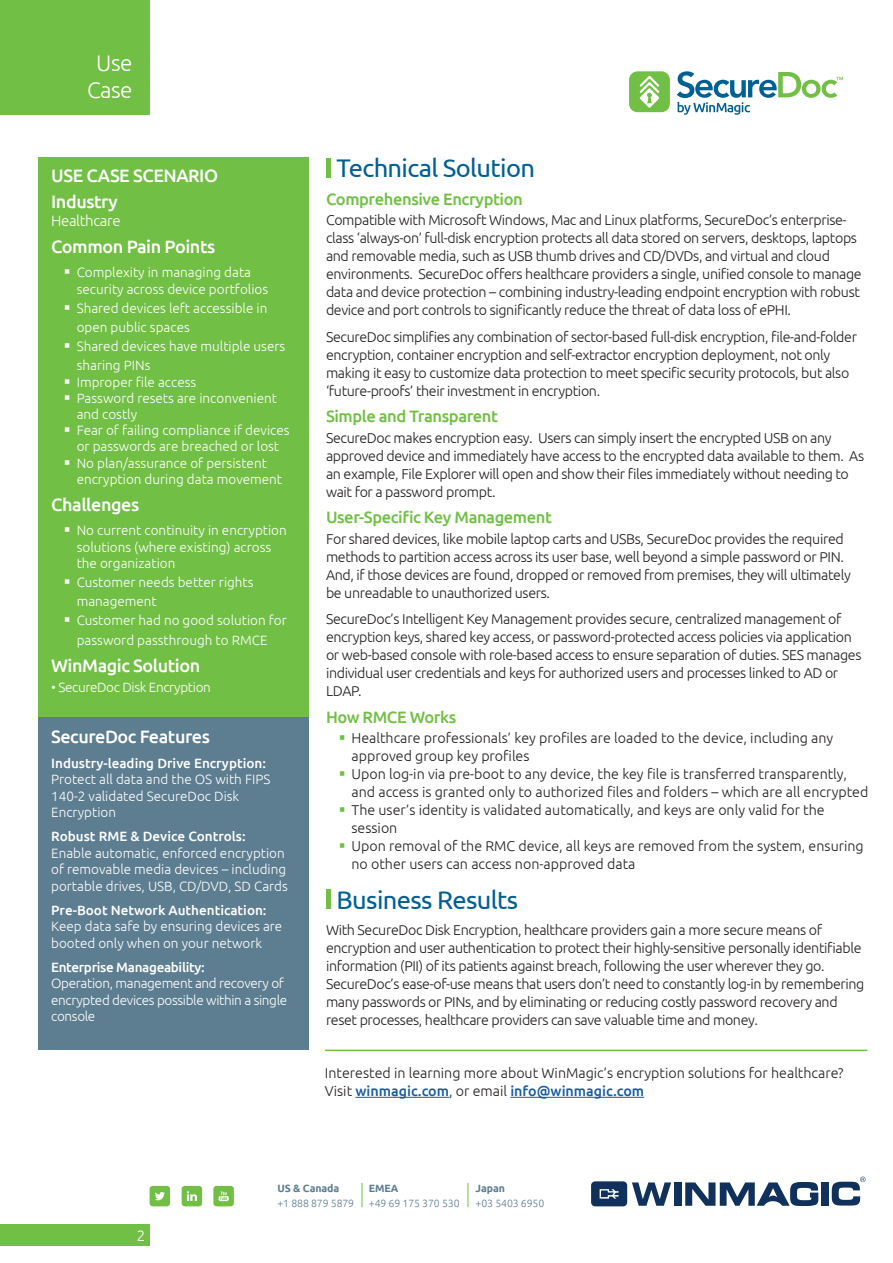
<style>
.page{position:relative;width:893px;height:1263px;background:#fff}
.page>*{position:absolute;margin:0;border:0;box-sizing:border-box;transform-origin:0 0}
.t1{font:25.5px "Ubuntu";letter-spacing:-.025em;color:#016093}
.t2{font:300 22.5px "Ubuntu";letter-spacing:-.025em;color:#fff}
.t3{font:500 18px "Ubuntu";letter-spacing:-.025em;color:#fff}
.t4{font:500 16.5px "Ubuntu";letter-spacing:-.025em;color:#71bf44}
.t5{font:300 15px "Ubuntu";letter-spacing:-.025em;color:#fff}
.t6{font:300 14.25px/18px "Ubuntu";letter-spacing:-.025em;color:#231f20}
.t7{font:300 14.25px/18px "Ubuntu";color:#231f20}
.Paragraph_Style_1{font:300 13.5px/16.5px "Ubuntu";color:#fff}
.Paragraph_Style_1-2{font:300 13.5px/16.5px "Ubuntu";letter-spacing:-.025em;color:#fff}
.t8{font:300 10.5px/15px "Ubuntu";letter-spacing:-.01em;color:#5d7d90}
.s1{font-weight:500}
.s2{color:#71bf44}
.s3{font-weight:500;color:#175d9e}
.s4{font-weight:700}
</style>
<div class="page">
<div style="left:821px;top:1182px;width:7px;height:24px;background:#0f315b"></div>
<svg style="left:685px;top:1182px;width:133px;height:24px"></svg>
<div style="left:674px;top:1182px;width:7px;height:24px;background:#0f315b"></div>
<svg style="left:591px;top:1181px;width:80px;height:25px"></svg>
<svg style="left:832px;top:1176px;width:34px;height:29px"></svg>
<svg style="left:150px;top:1186px;width:20px;height:20px"></svg>
<svg style="left:182px;top:1186px;width:20px;height:20px"></svg>
<svg style="left:213px;top:1186px;width:21px;height:20px"></svg>
<svg style="left:468px;top:1183px;width:1px;height:24px"></svg>
<svg style="left:362px;top:1183px;width:1px;height:24px"></svg>
<hr style="left:355px;top:1097px;width:94px;height:1px;background:#175d9e">
<hr style="left:510px;top:1097px;width:134px;height:1px;background:#175d9e">
<hr style="left:326px;top:158px;width:4px;height:19px;background:#71bf44">
<hr style="left:326px;top:889px;width:4px;height:19px;background:#71bf44">
<div style="left:629px;top:71px;width:41px;height:41px;background:#71bf44;border-radius:8px"></div>
<svg style="left:640px;top:76px;width:19px;height:32px"></svg>
<svg style="left:677px;top:71px;width:166px;height:44px"></svg>
<div style="left:0;top:0;width:149px;height:115px;background:#71bf44"></div>
<div style="left:39px;top:157px;width:270px;height:560px;background:#71bf44"></div>
<div style="left:39px;top:717px;width:270px;height:332px;background:#5d7d90"></div>
<hr style="left:325px;top:1049px;width:542px;height:2px;background:#71bf44">
<div style="left:0;top:1225px;width:149px;height:21px;background:#71bf44"></div>
<p class="t2" style="left:96px;top:49px;width:38px">Use</p>
<p class="t2" style="left:87px;top:76px;width:47px">Case</p>
<p class="t3" style="left:51px;top:164px;width:169px">USE CASE SCENARIO</p>
<p class="t3" style="left:51px;top:190px;width:68px">Industry</p>
<p class="t5" style="left:51px;top:212px;width:71px">Healthcare</p>
<p class="t3" style="left:51px;top:235px;width:166px">Common Pain Points</p>
<p class="Paragraph_Style_1" style="left:77px;top:264px;width:193px;text-indent:-13px">▪ Complexity in managing data security across device portfolios</p>
<p class="Paragraph_Style_1" style="left:77px;top:298px;width:192px;line-height:19.2px;text-indent:-13px">▪ Shared devices left accessible in open public spaces</p>
<p class="Paragraph_Style_1" style="left:77px;top:336px;width:210px;line-height:19.2px;text-indent:-13px">▪ Shared devices have multiple users sharing PINs</p>
<p class="Paragraph_Style_1" style="left:64px;top:373px;width:134px">▪ Improper file access</p>
<p class="Paragraph_Style_1" style="left:77px;top:389px;width:202px;text-indent:-13px">▪ Password resets are inconvenient and costly</p>
<p class="Paragraph_Style_1" style="left:64px;top:422px;width:227px;text-align:center">▪ Fear of failing compliance if devices or passwords are breached or lost</p>
<p class="Paragraph_Style_1" style="left:77px;top:454px;width:207px;text-indent:-13px">▪ No plan/assurance of persistent encryption during data movement</p>
<p class="t3" style="left:51px;top:493px;width:90px">Challenges</p>
<p class="Paragraph_Style_1" style="left:77px;top:522px;width:212px;text-indent:-13px">▪ No current continuity in encryption solutions (where existing) across the organization</p>
<p class="Paragraph_Style_1" style="left:77px;top:572px;width:178px;line-height:19.2px;text-indent:-13px">▪ Customer needs better rights management</p>
<p class="Paragraph_Style_1" style="left:64px;top:611px;width:224px;line-height:19.2px;text-align:center">▪ Customer had no good solution for password passthrough to RMCE</p>
<p class="t3" style="left:51px;top:654px;width:151px">WinMagic Solution</p>
<p class="Paragraph_Style_1-2" style="left:51px;top:679px;width:161px">• SecureDoc Disk Encryption</p>
<p class="t3" style="left:51px;top:725px;width:160px">SecureDoc Features</p>
<p class="Paragraph_Style_1" style="left:51px;top:754px;width:221px"><span class="s1">Industry-leading Drive Encryption:<br></span>Protect all data and the OS with FIPS<br>140-2 validated SecureDoc Disk<br>Encryption</p>
<p class="Paragraph_Style_1" style="left:51px;top:828px;width:238px"><span class="s1">Robust RME &amp; Device Controls:<br></span>Enable automatic, enforced encryption of removable media devices – including portable drives, USB, CD/DVD, SD Cards</p>
<p class="Paragraph_Style_1" style="left:51px;top:901px;width:233px"><span class="s1">Pre-Boot Network Authentication:<br></span>Keep data safe by ensuring devices are booted only when on your network</p>
<p class="Paragraph_Style_1-2" style="left:51px;top:958px;width:238px"><span class="s1">Enterprise Manageability:<br></span>Operation, management and recovery of encrypted devices possible within a single console</p>
<p class="t1" style="left:336px;top:153px;width:200px">Technical Solution</p>
<p class="t4" style="left:326px;top:189px;width:198px">Comprehensive Encryption</p>
<p class="t6" style="left:326px;top:211px;width:537px">Compatible with Microsoft Windows, Mac and Linux platforms, SecureDoc’s enterprise&shy;class ‘always-on’ full-disk encryption protects all data stored on servers, desktops, laptops and removable media, such as USB thumb drives and CD/DVDs, and virtual and cloud environments. SecureDoc offers healthcare providers a single, unified console to manage data and device protection – combining industry-leading endpoint encryption with robust device and port controls to significantly reduce the threat of data loss of ePHI.</p>
<p class="t6" style="left:326px;top:327px;width:532px">SecureDoc simplifies any combination of sector-based full-disk encryption, file-and-folder encryption, container encryption and self-extractor encryption deployment, not only making it easy to customize data protection to meet specific security protocols, but also ‘future-proofs’ their investment in encryption.</p>
<p class="t4" style="left:326px;top:406px;width:174px">Simple and Transparent</p>
<p class="t6" style="left:326px;top:428px;width:540px">SecureDoc makes encryption easy. Users can simply insert the encrypted USB on any approved device and immediately have access to the encrypted data available to them. As an example, File Explorer will open and show their files immediately without needing to wait for a password prompt.</p>
<p class="t4" style="left:326px;top:507px;width:227px">User-Specific Key Management</p>
<p class="t6" style="left:326px;top:529px;width:526px">For shared devices, like mobile laptop carts and USBs, SecureDoc provides the required methods to partition access across its user base, well beyond a simple password or PIN.<br>And, if those devices are found, dropped or removed from premises, they will ultimately be unreadable to unauthorized users.</p>
<p class="t6" style="left:326px;top:610px;width:537px">SecureDoc’s Intelligent Key Management provides secure, centralized management of encryption keys, shared key access, or password-protected access policies via application or web-based console with role-based access to ensure separation of duties. SES manages individual user credentials and keys for authorized users and processes linked to AD or LDAP.</p>
<p class="t4" style="left:326px;top:707px;width:132px">How RMCE Works</p>
<p class="t7" style="left:351px;top:729px;width:483px;text-indent:-13px"><span class="s2">▪</span> Healthcare professionals’ key profiles are loaded to the device, including any approved group key profiles</p>
<p class="t7" style="left:351px;top:765px;width:518px;text-indent:-13px"><span class="s2">▪</span> Upon log-in via pre-boot to any device, the key file is transferred transparently, and access is granted only to authorized files and folders – which are all encrypted</p>
<p class="t7" style="left:351px;top:801px;width:475px;text-indent:-13px"><span class="s2">▪</span> The user’s identity is validated automatically, and keys are only valid for the session</p>
<p class="t7" style="left:351px;top:837px;width:514px;text-indent:-13px"><span class="s2">▪</span> Upon removal of the RMC device, all keys are removed from the system, ensuring no other users can access non-approved data</p>
<p class="t1" style="left:336px;top:884px;width:183px">Business Results</p>
<p class="t6" style="left:326px;top:920px;width:540px">With SecureDoc Disk Encryption, healthcare providers gain a more secure means of encryption and user authentication to protect their highly-sensitive personally identifiable information (PII) of its patients against breach, following the user wherever they go.<br>SecureDoc’s ease-of-use means that users don’t need to constantly log-in by remembering many passwords or PINs, and by eliminating or reducing costly password recovery and reset processes, healthcare providers can save valuable time and money.</p>
<p class="t7" style="left:325px;top:1063px;width:520px">Interested in learning more about WinMagic’s encryption solutions for healthcare?<br>Visit <span class="s3">winmagic.com</span>, or email <span class="s3">info@winmagic.com</span></p>
<p class="t5" style="left:137px;top:1227px;width:10px">2</p>
<p class="t8" style="left:277px;top:1180px;width:78px"><span class="s4">US &amp; Canada<br></span>+1 888 879 5879</p>
<p class="t8" style="left:369px;top:1180px;width:92px"><span class="s4">EMEA<br></span>+49 69 175 370 530</p>
<p class="t8" style="left:476px;top:1180px;width:70px"><span class="s4">Japan<br></span>+03 5403 6950</p>
</div>
